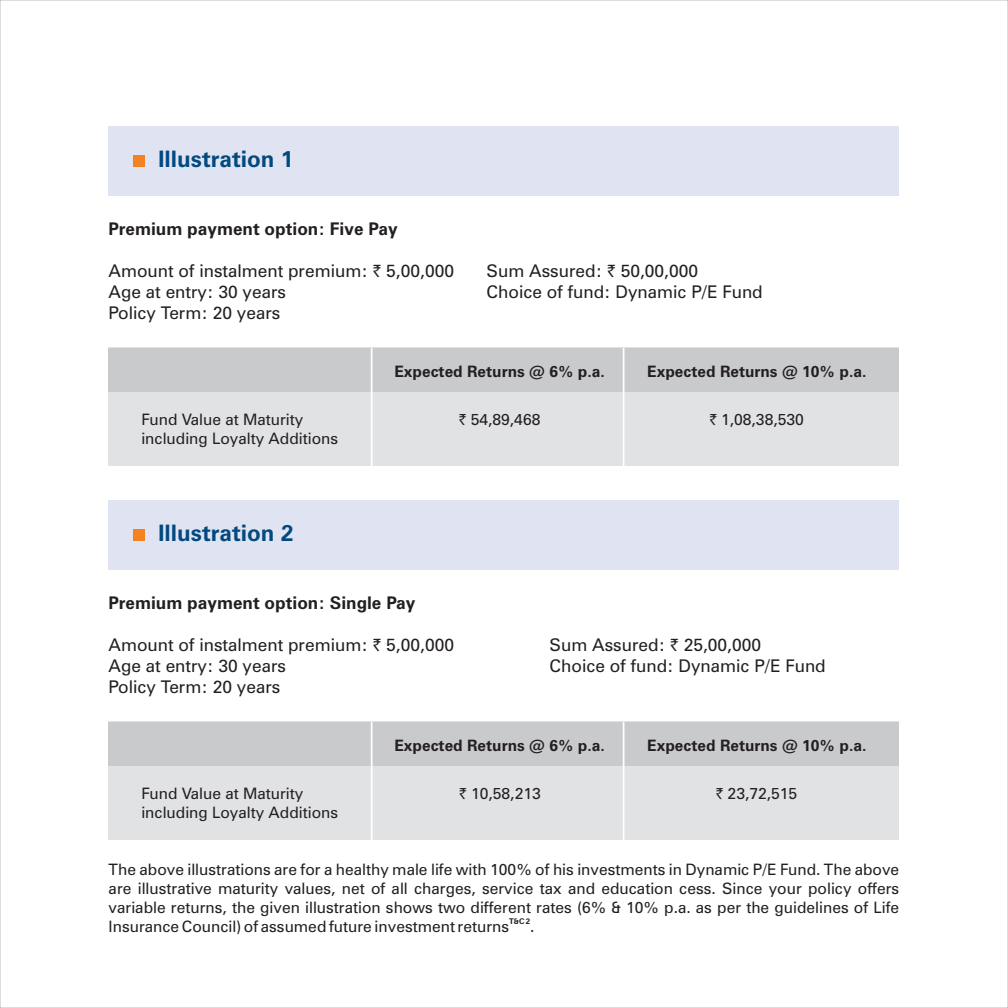
<style>
.page{position:relative;width:1008px;height:1008px;background:#fff}
.page>*{position:absolute;margin:0;border:0;box-sizing:border-box;transform-origin:0 0}
.t1{font:700 22.75px "Zurich BT";color:#01497f}
.t2{font:17.5px "Zurich BT";color:#231f20}
.t3{font:700 17.5px "Zurich BT";color:#231f20}
.t4{font:17.5px "Rupee";color:#231f20}
.t5{font:15.75px/18.9px "Zurich BT";color:#231f20}
.t6{font:700 15.75px "Zurich BT";color:#231f20}
.t7{font:700 7.88px "Zurich BT";color:#231f20}
.s1{font-family:"Rupee"}
</style>
<div class="page">
<div style="left:109px;top:126px;width:790px;height:70px;background:#e0e4f2"></div>
<div style="left:109px;top:348px;width:790px;height:118px;background:#e1e2e4"></div>
<div style="left:109px;top:348px;width:790px;height:43px;background:#c9cacc"></div>
<hr style="left:371px;top:348px;width:2px;height:118px;background:#fff">
<hr style="left:623px;top:348px;width:1px;height:118px;background:#fff">
<div style="left:109px;top:500px;width:790px;height:70px;background:#e0e4f2"></div>
<div style="left:109px;top:722px;width:790px;height:118px;background:#e1e2e4"></div>
<div style="left:109px;top:722px;width:790px;height:43px;background:#c9cacc"></div>
<hr style="left:371px;top:722px;width:2px;height:118px;background:#fff">
<hr style="left:623px;top:722px;width:1px;height:118px;background:#fff">
<div style="left:133px;top:155px;width:12px;height:12px;background:#f58220"></div>
<div style="left:133px;top:529px;width:12px;height:12px;background:#f58220"></div>
<h1 class="t1" style="left:158px;top:150px;width:137px">Illustration 1</h1>
<p class="t3" style="left:109px;top:221px;width:290px">Premium payment option: Five Pay</p>
<p class="t2" style="left:109px;top:263px;width:347px">Amount of instalment premium: 5,00,000</p>
<p class="t2" style="left:487px;top:263px;width:213px">Sum Assured: 50,00,000</p>
<p class="t2" style="left:109px;top:284px;width:179px">Age at entry: 30 years</p>
<p class="t2" style="left:487px;top:284px;width:278px">Choice of fund: Dynamic P/E Fund</p>
<p class="t2" style="left:109px;top:305px;width:173px">Policy Term: 20 years</p>
<p class="t4" style="left:373px;top:265px;width:10px">`</p>
<p class="t4" style="left:607px;top:265px;width:10px">`</p>
<p class="t6" style="left:394px;top:365px;width:212px">Expected Returns @ 6% p.a.</p>
<p class="t6" style="left:647px;top:365px;width:221px">Expected Returns @ 10% p.a.</p>
<p class="t5" style="left:141px;top:412px;width:198px">Fund Value at Maturity including Loyalty Additions</p>
<p class="t5" style="left:459px;top:411px;width:83px"><span class="s1">`</span> 54,89,468</p>
<p class="t5" style="left:709px;top:411px;width:96px"><span class="s1">`</span> 1,08,38,530</p>
<h1 class="t1" style="left:158px;top:524px;width:137px">Illustration 2</h1>
<p class="t3" style="left:109px;top:595px;width:308px">Premium payment option: Single Pay</p>
<p class="t2" style="left:109px;top:637px;width:347px">Amount of instalment premium: 5,00,000</p>
<p class="t2" style="left:550px;top:637px;width:213px">Sum Assured: 25,00,000</p>
<p class="t2" style="left:109px;top:658px;width:179px">Age at entry: 30 years</p>
<p class="t2" style="left:550px;top:658px;width:278px">Choice of fund: Dynamic P/E Fund</p>
<p class="t2" style="left:109px;top:679px;width:173px">Policy Term: 20 years</p>
<p class="t4" style="left:373px;top:639px;width:10px">`</p>
<p class="t4" style="left:670px;top:639px;width:10px">`</p>
<p class="t6" style="left:394px;top:739px;width:212px">Expected Returns @ 6% p.a.</p>
<p class="t6" style="left:647px;top:739px;width:221px">Expected Returns @ 10% p.a.</p>
<p class="t5" style="left:141px;top:785px;width:198px">Fund Value at Maturity including Loyalty Additions</p>
<p class="t5" style="left:459px;top:785px;width:83px"><span class="s1">`</span> 10,58,213</p>
<p class="t5" style="left:716px;top:785px;width:83px"><span class="s1">`</span> 23,72,515</p>
<p class="t5" style="left:109px;top:861px;width:792px;text-align:justify">The above illustrations are for a healthy male life with 100% of his investments in Dynamic P/E Fund. The above are illustrative maturity values, net of all charges, service tax and education cess. Since your policy offers variable returns, the given illustration shows two different rates (6% &amp; 10% p.a. as per the guidelines of Life</p>
<p class="t7" style="left:509px;top:918px;width:23px">T&amp;C 2</p>
<p class="t5" style="left:109px;top:918px;width:402px">Insurance Council) of assumed future investment returns</p>
<p class="t5" style="left:530px;top:918px;width:6px">.</p>
</div>
